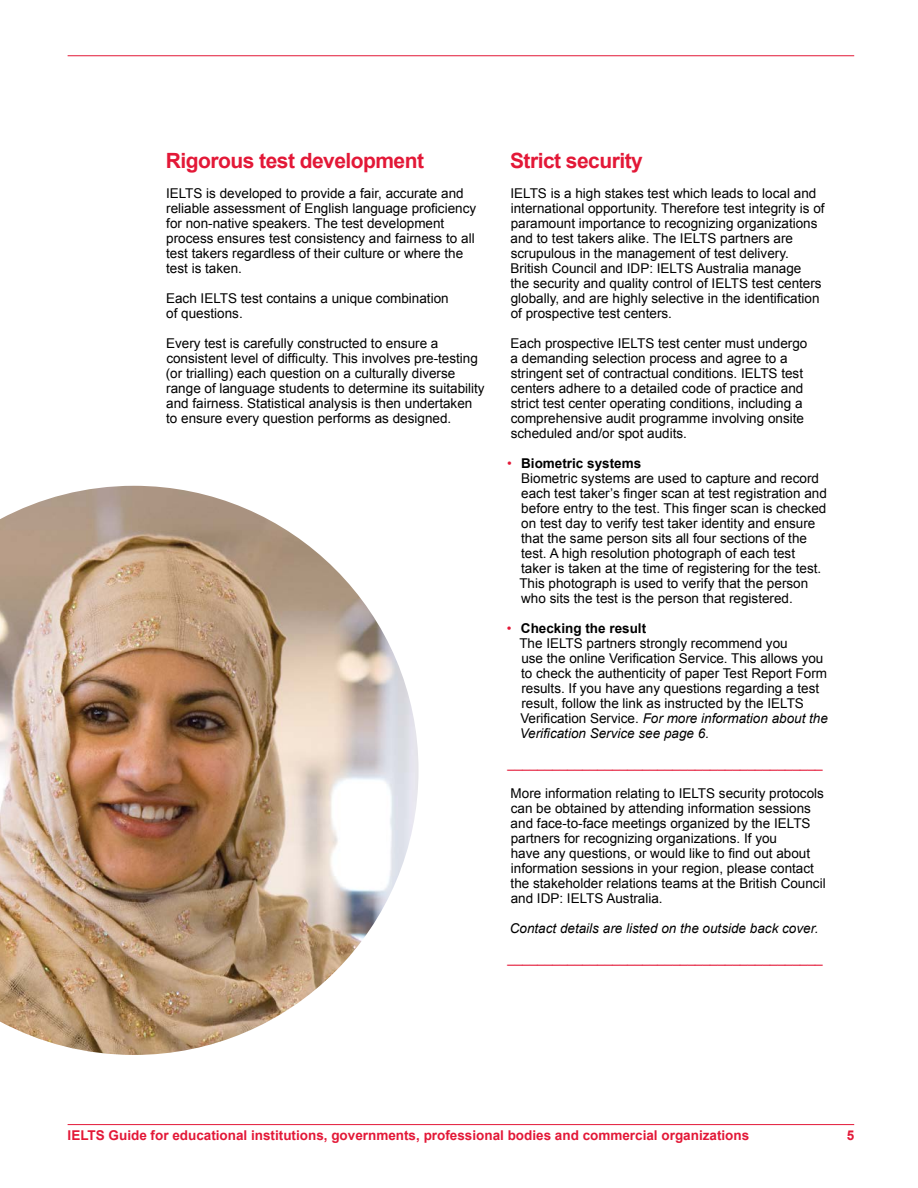
<style>
.page{position:relative;width:918px;height:1188px;background:#fff}
.page>*{position:absolute;margin:0;border:0;box-sizing:border-box;transform-origin:0 0}
.t1{font:700 21px "Arial";letter-spacing:-.025em;color:#e31837}
.t2{font:13.5px/15px "Arial";color:#000}
.t3{font:700 13.5px "Arial";color:#e31837}
.t4{font:13.5px "Arial";color:#e31837}
.t5{font:italic 13.5px "Arial";color:#000}
.s1{color:#e31837}
.s2{font-weight:700}
.s3{font-style:italic}
</style>
<div class="page">
<img style="left:0;top:486px;width:419px;height:569px">
<hr style="left:68px;top:55px;width:786px;height:1px;background:#e31837">
<hr style="left:68px;top:1124px;width:786px;height:1px;background:#e31837">
<h1 class="t1" style="left:166px;top:147px;width:260px">Rigorous test development</h1>
<p class="t2" style="left:166px;top:186px;width:312px">IELTS is developed to provide a fair, accurate and reliable assessment of English language proficiency for non-native speakers. The test development process ensures test consistency and fairness to all test takers regardless of their culture or where the test is taken.</p>
<p class="t2" style="left:166px;top:291px;width:284px">Each IELTS test contains a unique combination of questions.</p>
<p class="t2" style="left:166px;top:336px;width:320px">Every test is carefully constructed to ensure a consistent level of difficulty. This involves pre-testing (or trialling) each question on a culturally diverse range of language students to determine its suitability and fairness. Statistical analysis is then undertaken to ensure every question performs as designed.</p>
<h1 class="t1" style="left:510px;top:147px;width:134px">Strict security</h1>
<p class="t2" style="left:510px;top:186px;width:316px">IELTS is a high stakes test which leads to local and international opportunity. Therefore test integrity is of paramount importance to recognizing organizations and to test takers alike. The IELTS partners are scrupulous in the management of test delivery.<br>British Council and IDP: IELTS Australia manage<br>the security and quality control of IELTS test centers globally, and are highly selective in the identification of prospective test centers.</p>
<p class="t2" style="left:511px;top:336px;width:298px">Each prospective IELTS test center must undergo a demanding selection process and agree to a stringent set of contractual conditions. IELTS test centers adhere to a detailed code of practice and strict test center operating conditions, including a comprehensive audit programme involving onsite scheduled and/or spot audits.</p>
<p class="t2" style="left:519px;top:456px;width:309px;text-indent:-12px"><span class="s1">•</span> <span class="s2">Biometric systems<br></span>Biometric systems are used to capture and record each test taker’s finger scan at test registration and before entry to the test. This finger scan is checked on test day to verify test taker identity and ensure that the same person sits all four sections of the test. A high resolution photograph of each test<br>taker is taken at the time of registering for the test.<br>This photograph is used to verify that the person who sits the test is the person that registered.</p>
<p class="t2" style="left:519px;top:621px;width:310px;text-indent:-12px"><span class="s1">•</span> <span class="s2">Checking the result<br></span>The IELTS partners strongly recommend you<br>use the online Verification Service. This allows you to check the authenticity of paper Test Report Form results. If you have any questions regarding a test result, follow the link as instructed by the IELTS Verification Service. <span class="s3">For more information about the Verification Service see page 6.</span></p>
<p class="t4" style="left:508px;top:754px;width:317px">__________________________________________</p>
<p class="t2" style="left:511px;top:786px;width:317px">More information relating to IELTS security protocols can be obtained by attending information sessions and face-to-face meetings organized by the IELTS partners for recognizing organizations. If you<br>have any questions, or would like to find out about information sessions in your region, please contact the stakeholder relations teams at the British Council and IDP: IELTS Australia.</p>
<p class="t5" style="left:510px;top:919px;width:310px">Contact details are listed on the outside back cover.</p>
<p class="t4" style="left:508px;top:949px;width:317px">__________________________________________</p>
<p class="t3" style="left:68px;top:1127px;width:683px">IELTS Guide for educational institutions, governments, professional bodies and commercial organizations</p>
<p class="t3" style="left:847px;top:1127px;width:9px">5</p>
</div>
